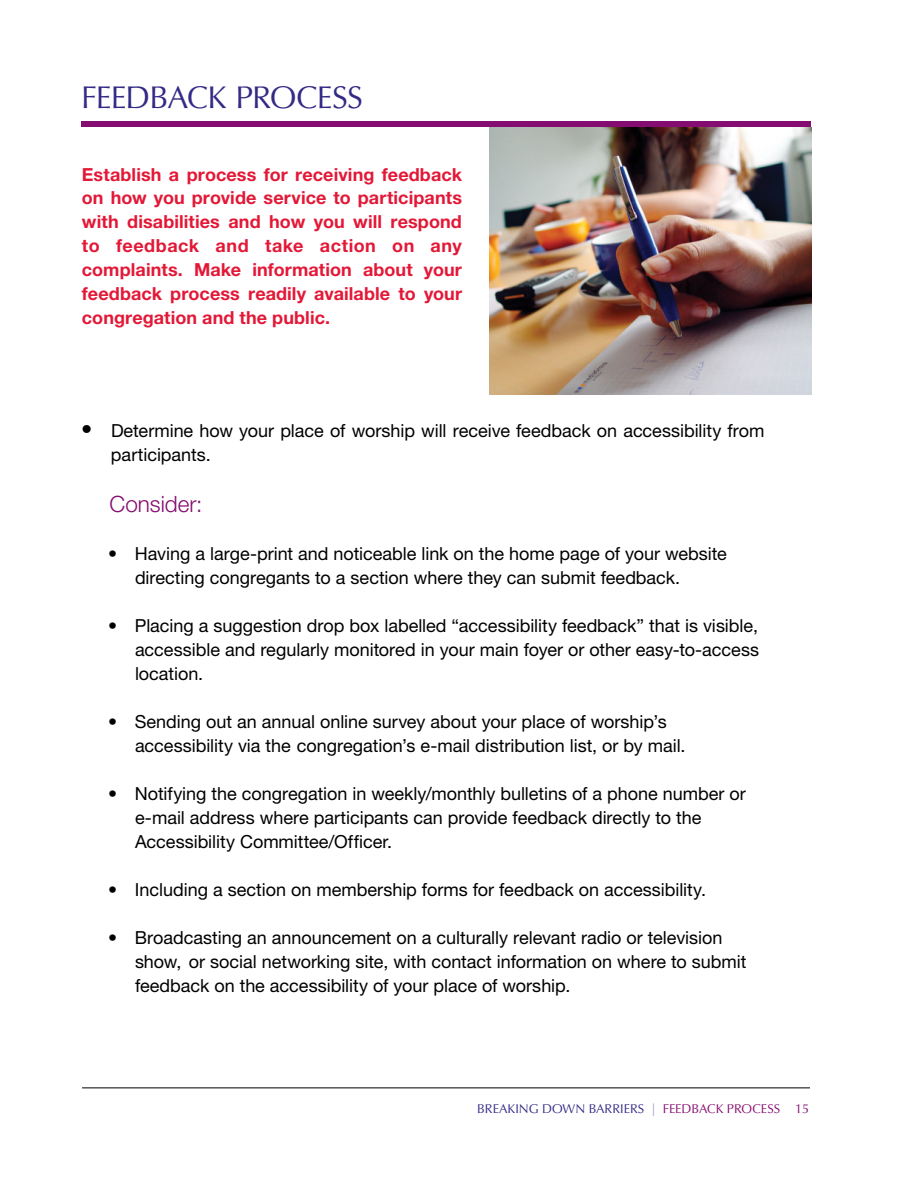
<style>
.page{position:relative;width:918px;height:1188px;background:#fff}
.page>*{position:absolute;margin:0;border:0;box-sizing:border-box;transform-origin:0 0}
.t1{font:31.5px "Optima";letter-spacing:-.025em;color:#332a86}
.t2{font:300 22.5px "Helvetica Neue";color:#850c70}
.t3{font:18px/24px "Helvetica Neue";color:#000}
.t4{font:700 18px/24px "Helvetica Neue";letter-spacing:.005em;color:#e31837;text-align:justify}
.t5{font:12.75px "Optima";color:#332a86}
.s1{font-size:22.5px}
.s2{color:#9994c2}
.s3{color:#850c70}
</style>
<div class="page">
<img style="left:490px;top:127px;width:321px;height:267px">
<div style="left:82px;top:122px;width:729px;height:5px;background:#850c70"></div>
<hr style="left:82px;top:1088px;width:728px;height:1px;background:#000">
<h1 class="t1" style="left:81px;top:85px;width:284px">FEEDBACK PROCESS</h1>
<p class="t4" style="left:82px;top:164px;width:382px">Establish a process for receiving feedback on how you provide service to participants with disabilities and how you will respond to feedback and take action on any complaints. Make information about your feedback process readily available to your congregation and the public.</p>
<p class="t3" style="left:111px;top:420px;width:655px;text-indent:-30px"><span class="s1">•</span> Determine how your place of worship will receive feedback on accessibility from participants.</p>
<p class="t2" style="left:110px;top:496px;width:94px">Consider:</p>
<p class="t3" style="left:135px;top:543px;width:593px;text-indent:-27px">• Having a large-print and noticeable link on the home page of your website directing congregants to a section where they can submit feedback.</p>
<p class="t3" style="left:135px;top:615px;width:626px;text-align:justify;text-indent:-27px">• Placing a suggestion drop box labelled “accessibility feedback” that is visible, accessible and regularly monitored in your main foyer or other easy-to-access location.</p>
<p class="t3" style="left:135px;top:711px;width:552px;text-indent:-27px">• Sending out an annual online survey about your place of worship’s accessibility via the congregation’s e-mail distribution list, or by mail.</p>
<p class="t3" style="left:135px;top:783px;width:612px;text-indent:-27px">• Notifying the congregation in weekly/monthly bulletins of a phone number or e-mail address where participants can provide feedback directly to the<br>Accessibility Committee/Officer.</p>
<p class="t3" style="left:108px;top:879px;width:600px">• Including a section on membership forms for feedback on accessibility.</p>
<p class="t3" style="left:135px;top:927px;width:613px;text-indent:-27px">• Broadcasting an announcement on a culturally relevant radio or television show, or social networking site, with contact information on where to submit feedback on the accessibility of your place of worship.</p>
<p class="t5" style="left:477px;top:1104px;width:334px">BREAKING DOWN BARRIERS <span class="s2">|</span> <span class="s3">FEEDBACK PROCESS 15</span></p>
</div>
